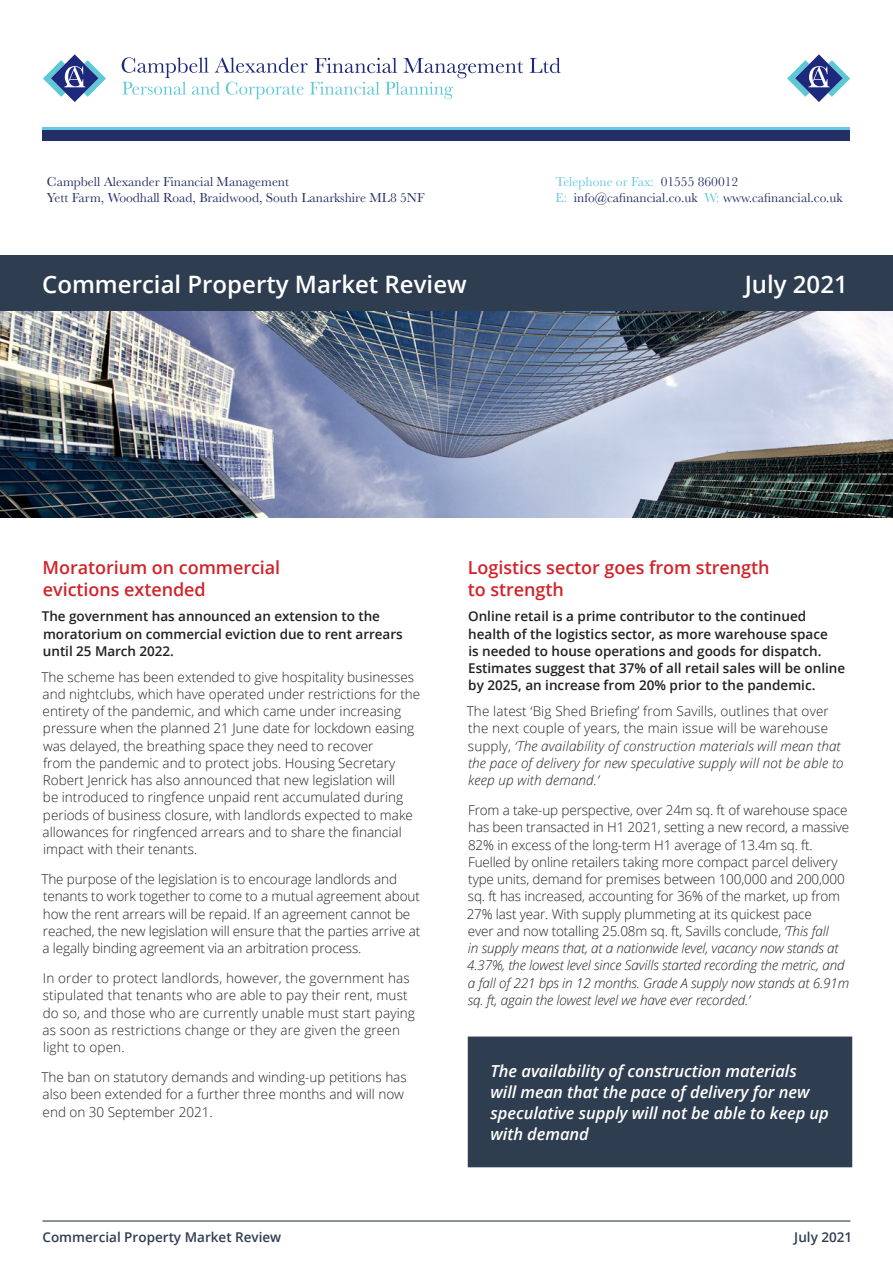
<style>
.page{position:relative;width:893px;height:1263px;background:#fff}
.page>*{position:absolute;margin:0;border:0;box-sizing:border-box;transform-origin:0 0}
.Property_Market_Revi{font:600 24px "Open Sans";color:#fff}
.heading_1{font:600 18px/21.6px "Open Sans";letter-spacing:-.005em;color:#d1232a}
.Pull_out_text{font:italic 600 16.5px/21px "Open Sans";letter-spacing:-.005em;color:#fff}
.body_text{font:300 13.5px/17.2px "Open Sans";color:#231f20}
.intro_text{font:600 13.5px/17.2px "Open Sans";color:#231f20}
.body_text-2{font:italic 300 13.5px/17.2px "Open Sans";letter-spacing:.01em;color:#231f20}
.t1{font:13.5px/16.5px "Baskerville";color:#233068}
.t2{font:600 13.5px "Open Sans";color:#2e3d50}
.s1{color:#67c8e3}
.s2{font-style:normal}
.s3{font-style:italic}
</style>
<div class="page">
<hr style="left:43px;top:1220px;width:807px;height:1px;background:#2e3d50">
<img style="left:0;top:310px;width:893px;height:208px">
<div style="left:0;top:255px;width:893px;height:55px;background:#2e3d50"></div>
<div style="left:468px;top:1037px;width:383px;height:129px;background:#2e3d50"></div>
<div style="left:468px;top:1036px;width:384px;height:131px;border:2px solid #2e3d50"></div>
<div style="left:43px;top:129px;width:807px;height:12px;background:#233068"></div>
<hr style="left:43px;top:127px;width:807px;height:3px;background:#67c8e3">
<svg style="left:530px;top:58px;width:30px;height:15px"></svg>
<svg style="left:122px;top:57px;width:401px;height:42px"></svg>
<svg style="left:43px;top:54px;width:63px;height:48px"></svg>
<svg style="left:787px;top:54px;width:63px;height:48px"></svg>
<p class="t1" style="left:47px;top:174px;width:379px">Campbell Alexander Financial Management<br>Yett Farm, Woodhall Road, Braidwood, South Lanarkshire ML8 5NF</p>
<p class="t1" style="left:555px;top:174px;width:289px"><span class="s1">Telephone or Fax:</span> 01555 860012<br><span class="s1">E:</span> info@cafinancial.co.uk <span class="s1">W:</span> www.cafinancial.co.uk</p>
<p class="Property_Market_Revi" style="left:42px;top:267px;width:426px">Commercial Property Market Review</p>
<p class="Property_Market_Revi" style="left:745px;top:267px;width:105px">July 2021</p>
<p class="heading_1" style="left:43px;top:556px;width:239px">Moratorium on commercial evictions extended</p>
<p class="intro_text" style="left:42px;top:608px;width:362px">The government has announced an extension to the moratorium on commercial eviction due to rent arrears until 25 March 2022.</p>
<p class="body_text" style="left:41px;top:668px;width:380px">The scheme has been extended to give hospitality businesses and nightclubs, which have operated under restrictions for the entirety of the pandemic, and which came under increasing pressure when the planned 21 June date for lockdown easing was delayed, the breathing space they need to recover<br>from the pandemic and to protect jobs. Housing Secretary Robert Jenrick has also announced that new legislation will<br>be introduced to ringfence unpaid rent accumulated during periods of business closure, with landlords expected to make allowances for ringfenced arrears and to share the financial impact with their tenants.</p>
<p class="body_text" style="left:41px;top:870px;width:380px">The purpose of the legislation is to encourage landlords and tenants to work together to come to a mutual agreement about how the rent arrears will be repaid. If an agreement cannot be reached, the new legislation will ensure that the parties arrive at a legally binding agreement via an arbitration process.</p>
<p class="body_text" style="left:43px;top:969px;width:374px">In order to protect landlords, however, the government has stipulated that tenants who are able to pay their rent, must do so, and those who are currently unable must start paying as soon as restrictions change or they are given the green light to open.</p>
<p class="body_text" style="left:41px;top:1068px;width:367px">The ban on statutory demands and winding-up petitions has also been extended for a further three months and will now end on 30 September 2021.</p>
<p class="heading_1" style="left:468px;top:556px;width:303px">Logistics sector goes from strength to strength</p>
<p class="intro_text" style="left:468px;top:608px;width:379px">Online retail is a prime contributor to the continued health of the logistics sector, as more warehouse space<br>is needed to house operations and goods for dispatch.<br>Estimates suggest that 37% of all retail sales will be online by 2025, an increase from 20% prior to the pandemic.</p>
<p class="body_text-2" style="left:467px;top:702px;width:378px"><span class="s2">The latest ‘Big Shed Briefing’ from Savills, outlines that over the next couple of years, the main issue will be warehouse supply,</span> ‘The availability of construction materials will mean that the pace of delivery for new speculative supply will not be able to keep up with demand.’</p>
<p class="body_text" style="left:467px;top:801px;width:384px">From a take-up perspective, over 24m sq. ft of warehouse space has been transacted in H1 2021, setting a new record, a massive 82% in excess of the long-term H1 average of 13.4m sq. ft.<br>Fuelled by online retailers taking more compact parcel delivery type units, demand for premises between 100,000 and 200,000 sq. ft has increased, accounting for 36% of the market, up from 27% last year. With supply plummeting at its quickest pace<br>ever and now totalling 25.08m sq. ft, Savills conclude, <span class="s3">‘This fall<br>in supply means that, at a nationwide level, vacancy now stands at 4.37%, the lowest level since Savills started recording the metric, and a fall of 221 bps in 12 months. Grade A supply now stands at 6.91m sq. ft, again the lowest level we have ever recorded.’</span></p>
<p class="Pull_out_text" style="left:490px;top:1060px;width:340px">The availability of construction materials<br>will mean that the pace of delivery for new speculative supply will not be able to keep up with demand</p>
<p class="t2" style="left:43px;top:1227px;width:240px">Commercial Property Market Review</p>
<p class="t2" style="left:794px;top:1227px;width:59px">July 2021</p>
</div>
